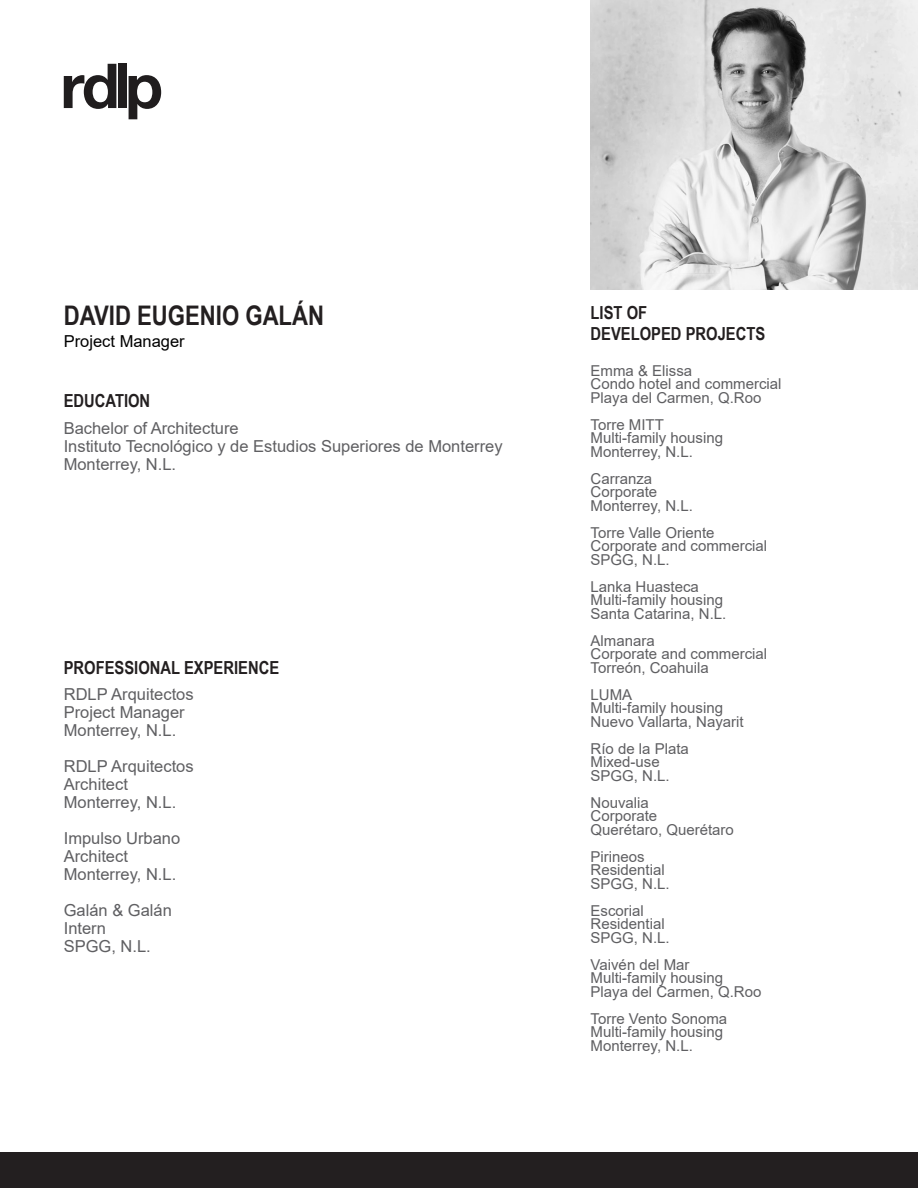
<style>
.page{position:relative;width:918px;height:1188px;background:#fff}
.page>*{position:absolute;margin:0;border:0;box-sizing:border-box;transform-origin:0 0}
.Titulos_contenido{font:700 27px "Arial Narrow";color:#231f20}
.Subtitulos_contenido{font:700 18px "Arial Narrow";color:#231f20}
.Texto{font:16.5px "Arial";color:#5f5f62}
.Puesto{font:16.5px "Arial";color:#000}
.Notas{font:15px "Arial";color:#5f5f62}
</style>
<div class="page">
<div style="left:0;top:1152px;width:918px;height:36px;background:#231f20"></div>
<svg style="left:64px;top:64px;width:52px;height:45px"></svg>
<div style="left:118px;top:64px;width:9px;height:44px;background:#201d1e"></div>
<svg style="left:129px;top:75px;width:32px;height:44px"></svg>
<img style="left:591px;top:0;width:327px;height:290px">
<p class="Titulos_contenido" style="left:64px;top:295px;width:262px">DAVID EUGENIO GALÁN</p>
<p class="Puesto" style="left:64px;top:330px;width:123px">Project Manager</p>
<p class="Subtitulos_contenido" style="left:64px;top:388px;width:88px">EDUCATION</p>
<p class="Texto" style="left:64px;top:417px;width:177px">Bachelor of Architecture</p>
<p class="Texto" style="left:64px;top:435px;width:440px">Instituto Tecnológico y de Estudios Superiores de Monterrey</p>
<p class="Texto" style="left:64px;top:453px;width:114px">Monterrey, N.L.</p>
<p class="Subtitulos_contenido" style="left:64px;top:654px;width:217px">PROFESSIONAL EXPERIENCE</p>
<p class="Texto" style="left:64px;top:683px;width:131px">RDLP Arquitectos</p>
<p class="Texto" style="left:64px;top:701px;width:123px">Project Manager</p>
<p class="Texto" style="left:64px;top:719px;width:114px">Monterrey, N.L.</p>
<p class="Texto" style="left:64px;top:755px;width:131px">RDLP Arquitectos</p>
<p class="Texto" style="left:64px;top:773px;width:66px">Architect</p>
<p class="Texto" style="left:64px;top:791px;width:114px">Monterrey, N.L.</p>
<p class="Texto" style="left:64px;top:827px;width:118px">Impulso Urbano</p>
<p class="Texto" style="left:64px;top:845px;width:66px">Architect</p>
<p class="Texto" style="left:64px;top:863px;width:114px">Monterrey, N.L.</p>
<p class="Texto" style="left:64px;top:899px;width:110px">Galán &amp; Galán</p>
<p class="Texto" style="left:64px;top:917px;width:44px">Intern</p>
<p class="Texto" style="left:64px;top:935px;width:89px">SPGG, N.L.</p>
<p class="Subtitulos_contenido" style="left:591px;top:299px;width:58px">LIST OF</p>
<p class="Subtitulos_contenido" style="left:591px;top:320px;width:176px">DEVELOPED PROJECTS</p>
<p class="Notas" style="left:591px;top:360px;width:103px">Emma &amp; Elissa</p>
<p class="Notas" style="left:591px;top:374px;width:192px">Condo hotel and commercial</p>
<p class="Notas" style="left:591px;top:387px;width:172px">Playa del Carmen, Q.Roo</p>
<p class="Notas" style="left:591px;top:414px;width:75px">Torre MITT</p>
<p class="Notas" style="left:591px;top:428px;width:134px">Multi-family housing</p>
<p class="Notas" style="left:591px;top:441px;width:104px">Monterrey, N.L.</p>
<p class="Notas" style="left:591px;top:468px;width:63px">Carranza</p>
<p class="Notas" style="left:591px;top:482px;width:68px">Corporate</p>
<p class="Notas" style="left:591px;top:495px;width:104px">Monterrey, N.L.</p>
<p class="Notas" style="left:591px;top:522px;width:125px">Torre Valle Oriente</p>
<p class="Notas" style="left:591px;top:536px;width:178px">Corporate and commercial</p>
<p class="Notas" style="left:591px;top:549px;width:81px">SPGG, N.L.</p>
<p class="Notas" style="left:591px;top:576px;width:110px">Lanka Huasteca</p>
<p class="Notas" style="left:591px;top:590px;width:134px">Multi-family housing</p>
<p class="Notas" style="left:591px;top:603px;width:137px">Santa Catarina, N.L.</p>
<p class="Notas" style="left:591px;top:630px;width:66px">Almanara</p>
<p class="Notas" style="left:591px;top:644px;width:178px">Corporate and commercial</p>
<p class="Notas" style="left:591px;top:657px;width:120px">Torreón, Coahuila</p>
<p class="Notas" style="left:591px;top:684px;width:43px">LUMA</p>
<p class="Notas" style="left:591px;top:698px;width:134px">Multi-family housing</p>
<p class="Notas" style="left:591px;top:711px;width:155px">Nuevo Vallarta, Nayarit</p>
<p class="Notas" style="left:591px;top:738px;width:100px">Río de la Plata</p>
<p class="Notas" style="left:591px;top:752px;width:71px">Mixed-use</p>
<p class="Notas" style="left:591px;top:765px;width:81px">SPGG, N.L.</p>
<p class="Notas" style="left:591px;top:792px;width:60px">Nouvalia</p>
<p class="Notas" style="left:591px;top:806px;width:68px">Corporate</p>
<p class="Notas" style="left:591px;top:819px;width:145px">Querétaro, Querétaro</p>
<p class="Notas" style="left:591px;top:846px;width:56px">Pirineos</p>
<p class="Notas" style="left:591px;top:860px;width:76px">Residential</p>
<p class="Notas" style="left:591px;top:873px;width:81px">SPGG, N.L.</p>
<p class="Notas" style="left:591px;top:900px;width:55px">Escorial</p>
<p class="Notas" style="left:591px;top:914px;width:76px">Residential</p>
<p class="Notas" style="left:591px;top:927px;width:81px">SPGG, N.L.</p>
<p class="Notas" style="left:591px;top:954px;width:100px">Vaivén del Mar</p>
<p class="Notas" style="left:591px;top:968px;width:134px">Multi-family housing</p>
<p class="Notas" style="left:591px;top:981px;width:172px">Playa del Carmen, Q.Roo</p>
<p class="Notas" style="left:591px;top:1008px;width:138px">Torre Vento Sonoma</p>
<p class="Notas" style="left:591px;top:1022px;width:134px">Multi-family housing</p>
<p class="Notas" style="left:591px;top:1035px;width:104px">Monterrey, N.L.</p>
</div>
